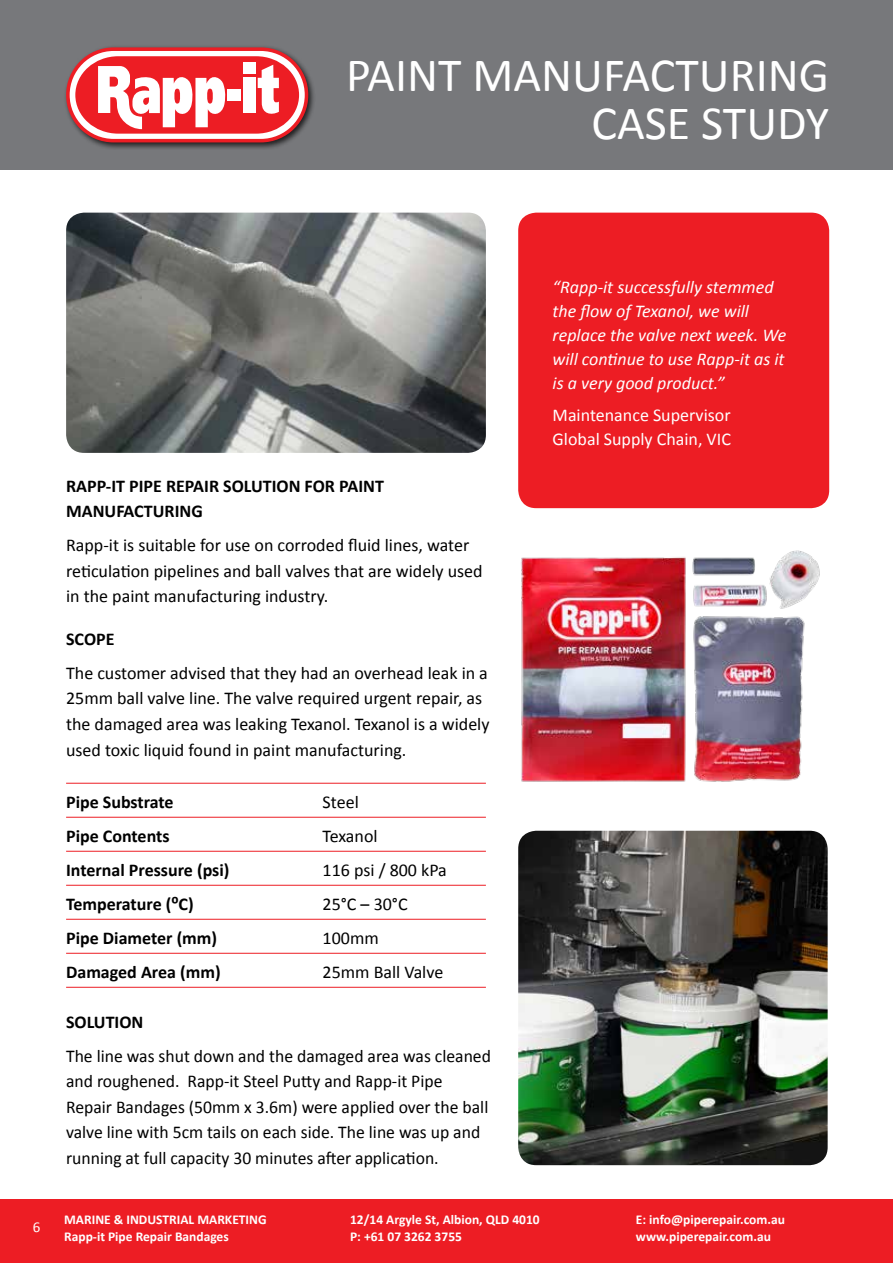
<style>
.page{position:relative;width:893px;height:1263px;background:#fff}
.page>*{position:absolute;margin:0;border:0;box-sizing:border-box;transform-origin:0 0}
.t1{font:48px/48px "Calibri";color:#fff;text-align:right}
.t2{font:18px/25.5px "Calibri";color:#000}
.t3{font:700 18px/25.5px "Calibri";color:#000}
.t4{font:italic 18px/24px "Calibri";color:#fff}
.t5{font:18px/24px "Calibri";color:#fff}
.t6{font:15px "Calibri";color:#fff}
.t7{font:700 13.5px/16.5px "Calibri";color:#fff}
</style>
<div class="page">
<div style="left:0;top:1199px;width:893px;height:64px;background:#ed1d24"></div>
<div style="left:0;top:0;width:893px;height:169px;background:#77787b"></div>
<div style="left:518px;top:213px;width:311px;height:295px;background:#ed1d24;border-radius:18px"></div>
<img style="left:521px;top:550px;width:299px;height:232px">
<div style="left:63px;top:45px;width:253px;height:105px;background:#000;opacity:.75"></div>
<div style="left:68px;top:49px;width:238px;height:92px;background:#fff;border-radius:46px"></div>
<div style="left:66px;top:47px;width:242px;height:95px;border:4px solid #ed1d24;border-radius:46px"></div>
<svg style="left:75px;top:56px;width:224px;height:78px"></svg>
<div style="left:174px;top:89px;width:6px;height:15px;background:#ed1d24;border-radius:50%"></div>
<div style="left:207px;top:89px;width:6px;height:15px;background:#ed1d24;border-radius:50%"></div>
<hr style="left:66px;top:783px;width:420px;height:1px;background:#ed1d24">
<hr style="left:66px;top:817px;width:420px;height:1px;background:#ed1d24">
<hr style="left:66px;top:851px;width:420px;height:1px;background:#ed1d24">
<hr style="left:66px;top:885px;width:420px;height:1px;background:#ed1d24">
<hr style="left:66px;top:919px;width:420px;height:1px;background:#ed1d24">
<hr style="left:66px;top:953px;width:420px;height:1px;background:#ed1d24">
<hr style="left:66px;top:987px;width:420px;height:1px;background:#ed1d24">
<img style="left:66px;top:213px;width:420px;height:240px">
<img style="left:518px;top:831px;width:310px;height:334px">
<h1 class="t1" style="left:346px;top:49px;width:485px">PAINT MANUFACTURING<br>CASE STUDY</h1>
<p class="t6" style="left:33px;top:1217px;width:9px">6</p>
<p class="t3" style="left:66px;top:472px;width:319px">RAPP-IT PIPE REPAIR SOLUTION FOR PAINT<br>MANUFACTURING</p>
<p class="t2" style="left:66px;top:532px;width:418px">Rapp-it is suitable for use on corroded fluid lines, water reticulation pipelines and ball valves that are widely used in the paint manufacturing industry.</p>
<p class="t3" style="left:66px;top:625px;width:50px">SCOPE</p>
<p class="t2" style="left:66px;top:659px;width:425px">The customer advised that they had an overhead leak in a 25mm ball valve line. The valve required urgent repair, as the damaged area was leaking Texanol. Texanol is a widely used toxic liquid found in paint manufacturing.</p>
<p class="t3" style="left:66px;top:789px;width:109px">Pipe Substrate</p>
<p class="t2" style="left:323px;top:789px;width:38px">Steel</p>
<p class="t3" style="left:66px;top:823px;width:105px">Pipe Contents</p>
<p class="t2" style="left:323px;top:823px;width:57px">Texanol</p>
<p class="t3" style="left:66px;top:857px;width:165px">Internal Pressure (psi)</p>
<p class="t2" style="left:323px;top:857px;width:126px">116 psi / 800 kPa</p>
<p class="t3" style="left:66px;top:891px;width:129px">Temperature (⁰C)</p>
<p class="t2" style="left:323px;top:891px;width:86px">25°C – 30°C</p>
<p class="t3" style="left:66px;top:925px;width:153px">Pipe Diameter (mm)</p>
<p class="t2" style="left:323px;top:925px;width:58px">100mm</p>
<p class="t3" style="left:66px;top:959px;width:156px">Damaged Area (mm)</p>
<p class="t2" style="left:323px;top:959px;width:122px">25mm Ball Valve</p>
<p class="t3" style="left:66px;top:1008px;width:79px">SOLUTION</p>
<p class="t2" style="left:66px;top:1042px;width:426px">The line was shut down and the damaged area was cleaned and roughened. Rapp-it Steel Putty and Rapp-it Pipe Repair Bandages (50mm x 3.6m) were applied over the ball valve line with 5cm tails on each side. The line was up and running at full capacity 30 minutes after application.</p>
<p class="t4" style="left:553px;top:274px;width:235px">“Rapp-it successfully stemmed the flow of Texanol, we will replace the valve next week. We will continue to use Rapp-it as it is a very good product.”</p>
<p class="t5" style="left:553px;top:402px;width:180px">Maintenance Supervisor<br>Global Supply Chain, VIC</p>
<p class="t7" style="left:64px;top:1211px;width:204px">MARINE &amp; INDUSTRIAL MARKETING<br>Rapp-it Pipe Repair Bandages</p>
<p class="t7" style="left:350px;top:1211px;width:191px">12/14 Argyle St, Albion, QLD 4010<br>P: +61 07 3262 3755</p>
<p class="t7" style="left:636px;top:1211px;width:151px">E: info@piperepair.com.au www.piperepair.com.au</p>
</div>
